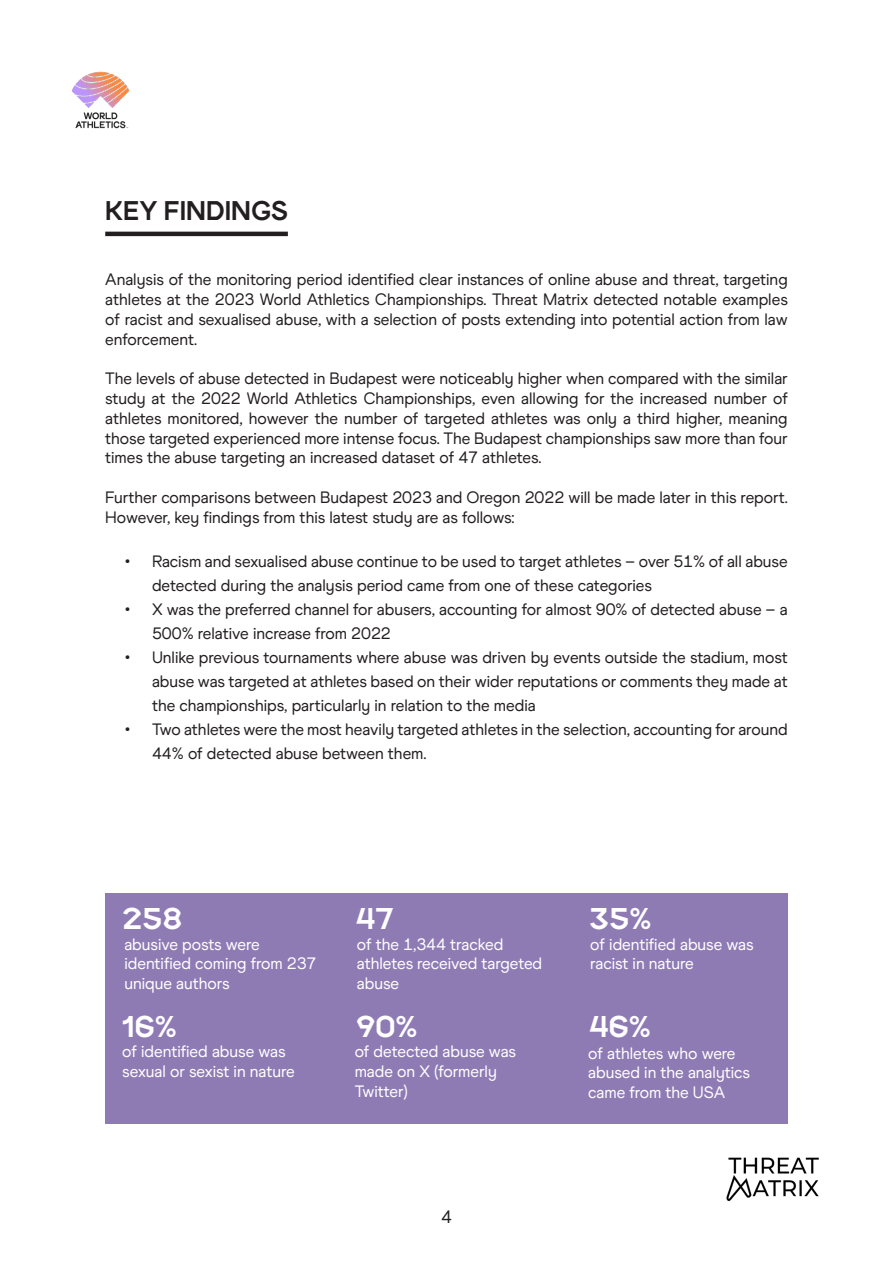
<style>
.page{position:relative;width:893px;height:1263px;background:#fff}
.page>*{position:absolute;margin:0;border:0;box-sizing:border-box;transform-origin:0 0}
.t1{font:30px "World Athletics Headline";color:#fff}
.t2{font:27px "World Athletics Headline";color:#231f20}
.t3{font:18px "World Athletics";color:#231f20}
.t4{font:16.5px/19.8px "World Athletics";color:#231f20}
.t5{font:16.5px/19.8px "World Athletics";color:#fff}
</style>
<div class="page">
<img style="left:726px;top:1157px;width:93px;height:45px">
<img style="left:71px;top:71px;width:59px;height:58px">
<hr style="left:105px;top:232px;width:183px;height:4px;background:#231f20">
<div style="left:105px;top:893px;width:683px;height:231px;background:#8f7bb4"></div>
<p class="t2" style="left:105px;top:194px;width:184px">KEY FINDINGS</p>
<p class="t4" style="left:105px;top:269px;width:684px;text-align:justify">Analysis of the monitoring period identified clear instances of online abuse and threat, targeting athletes at the 2023 World Athletics Championships. Threat Matrix detected notable examples of racist and sexualised abuse, with a selection of posts extending into potential action from law enforcement.</p>
<p class="t4" style="left:105px;top:368px;width:684px;text-align:justify">The levels of abuse detected in Budapest were noticeably higher when compared with the similar study at the 2022 World Athletics Championships, even allowing for the increased number of athletes monitored, however the number of targeted athletes was only a third higher, meaning those targeted experienced more intense focus. The Budapest championships saw more than four times the abuse targeting an increased dataset of 47 athletes.</p>
<p class="t4" style="left:105px;top:487px;width:684px">Further comparisons between Budapest 2023 and Oregon 2022 will be made later in this report.<br>However, key findings from this latest study are as follows:</p>
<p class="t4" style="left:152px;top:549px;width:637px;line-height:24px;text-indent:-27px">• Racism and sexualised abuse continue to be used to target athletes – over 51% of all abuse detected during the analysis period came from one of these categories</p>
<p class="t4" style="left:152px;top:597px;width:637px;line-height:24px;text-indent:-27px">• X was the preferred channel for abusers, accounting for almost 90% of detected abuse – a<br>500% relative increase from 2022</p>
<p class="t4" style="left:152px;top:645px;width:637px;line-height:24px;text-align:justify;text-indent:-27px">• Unlike previous tournaments where abuse was driven by events outside the stadium, most abuse was targeted at athletes based on their wider reputations or comments they made at the championships, particularly in relation to the media</p>
<p class="t4" style="left:152px;top:717px;width:637px;line-height:24px;text-indent:-27px">• Two athletes were the most heavily targeted athletes in the selection, accounting for around<br>44% of detected abuse between them.</p>
<p class="t1" style="left:122px;top:900px;width:62px">258</p>
<p class="t1" style="left:356px;top:900px;width:39px">47</p>
<p class="t1" style="left:589px;top:900px;width:64px">35%</p>
<p class="t5" style="left:357px;top:934px;width:187px">of the 1,344 tracked athletes received targeted abuse</p>
<p class="t5" style="left:124px;top:934px;width:194px">abusive posts were identified coming from 237 unique authors</p>
<p class="t5" style="left:590px;top:934px;width:165px">of identified abuse was racist in nature</p>
<p class="t1" style="left:122px;top:1008px;width:56px">16%</p>
<p class="t1" style="left:356px;top:1008px;width:63px">90%</p>
<p class="t1" style="left:589px;top:1008px;width:63px">46%</p>
<p class="t5" style="left:122px;top:1041px;width:174px">of identified abuse was sexual or sexist in nature</p>
<p class="t5" style="left:355px;top:1041px;width:163px">of detected abuse was made on X (formerly<br>Twitter)</p>
<p class="t5" style="left:588px;top:1043px;width:163px">of athletes who were abused in the analytics came from the USA</p>
<p class="t3" style="left:441px;top:1206px;width:12px">4</p>
</div>
